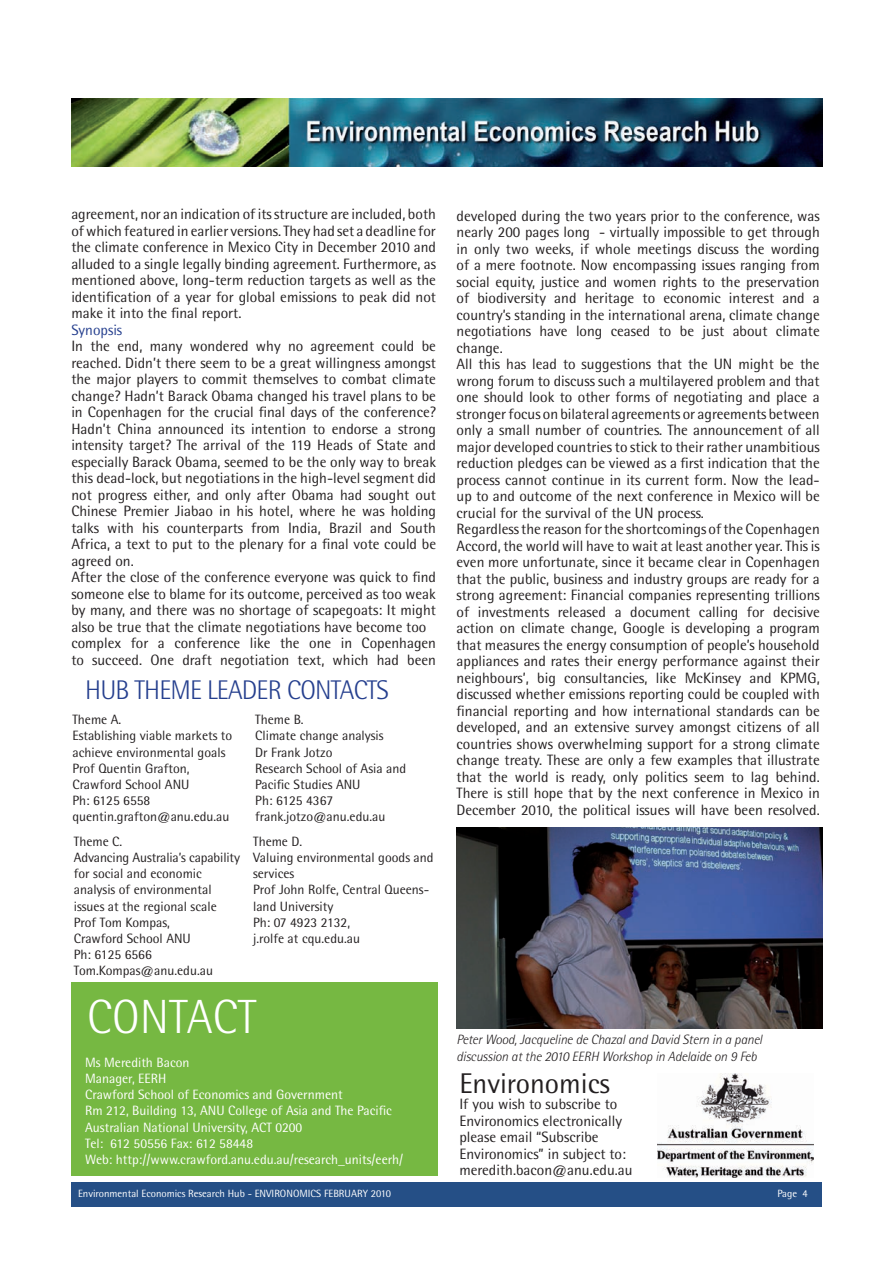
<style>
.page{position:relative;width:893px;height:1263px;background:#fff}
.page>*{position:absolute;margin:0;border:0;box-sizing:border-box;transform-origin:0 0}
.t1{font:300 48px "Rotis Semi Sans";color:#fff}
.t2{font:28.5px "Rotis Semi Sans";color:#231f20}
.t3{font:300 27px "Rotis Semi Sans";letter-spacing:-.03em;color:#253f8e}
.t4{font:15px/16.5px "Rotis Semi Sans";color:#231f20}
.t5{font:15px "Rotis Semi Sans";color:#253f8e}
.t6{font:13.5px/16.2px "Rotis Semi Sans";color:#231f20}
.t7{font:13.5px/16.2px "Rotis Semi Sans";color:#fff}
.t8{font:italic 300 13.5px/16.5px "Rotis Semi Sans";letter-spacing:-.01em;color:#231f20}
.t9{font:10.5px "Rotis Semi Sans";color:#fff}
.s1{font-weight:800;font-size:13.5px}
</style>
<div class="page">
<div style="left:71px;top:983px;width:366px;height:193px;background:#76b842"></div>
<img style="left:657px;top:1074px;width:156px;height:103px">
<div style="left:71px;top:1182px;width:751px;height:25px;background:#254f86"></div>
<img style="left:71px;top:98px;width:751px;height:69px">
<img style="left:457px;top:828px;width:365px;height:200px">
<p class="t4" style="left:71px;top:206px;width:366px;text-align:justify">agreement, nor an indication of its structure are included, both of which featured in earlier versions. They had set a deadline for the climate conference in Mexico City in December 2010 and alluded to a single legally binding agreement. Furthermore, as mentioned above, long-term reduction targets as well as the identification of a year for global emissions to peak did not make it into the final report.</p>
<p class="t5" style="left:71px;top:321px;width:52px">Synopsis</p>
<p class="t4" style="left:71px;top:338px;width:366px">In the end, many wondered why no agreement could be reached. Didn’t there seem to be a great willingness amongst the major players to commit themselves to combat climate change? Hadn’t Barack Obama changed his travel plans to be in Copenhagen for the crucial final days of the conference?<br>Hadn’t China announced its intention to endorse a strong intensity target? The arrival of the 119 Heads of State and especially Barack Obama, seemed to be the only way to break this dead-lock, but negotiations in the high-level segment did not progress either, and only after Obama had sought out Chinese Premier Jiabao in his hotel, where he was holding talks with his counterparts from India, Brazil and South Africa, a text to put to the plenary for a final vote could be agreed on.<br>After the close of the conference everyone was quick to find someone else to blame for its outcome, perceived as too weak by many, and there was no shortage of scapegoats: It might also be true that the climate negotiations have become too complex for a conference like the one in Copenhagen to succeed. One draft negotiation text, which had been</p>
<h3 class="t3" style="left:85px;top:675px;width:305px">HUB THEME LEADER CONTACTS</h3>
<p class="t6" style="left:72px;top:711px;width:161px">Theme A.<br>Establishing viable markets to achieve environmental goals<br>Prof Quentin Grafton,<br>Crawford School ANU<br>Ph: 6125 6558 quentin.grafton@anu.edu.au</p>
<p class="t6" style="left:255px;top:711px;width:152px">Theme B.<br>Climate change analysis<br>Dr Frank Jotzo<br>Research School of Asia and<br>Pacific Studies ANU<br>Ph: 6125 4367 frank.jotzo@anu.edu.au</p>
<p class="t6" style="left:74px;top:833px;width:168px">Theme C.<br>Advancing Australia’s capability for social and economic analysis of environmental issues at the regional scale<br>Prof Tom Kompas,<br>Crawford School ANU<br>Ph: 6125 6566<br>Tom.Kompas@anu.edu.au</p>
<p class="t6" style="left:253px;top:833px;width:182px">Theme D.<br>Valuing environmental goods and services<br>Prof John Rolfe, Central Queens&shy;land University<br>Ph: 07 4923 2132,<br>j.rolfe at cqu.edu.au</p>
<h1 class="t1" style="left:87px;top:990px;width:171px">CONTACT</h1>
<p class="t7" style="left:85px;top:1054px;width:320px">Ms Meredith Bacon<br>Manager, EERH<br>Crawford School of Economics and Government<br>Rm 212, Building 13, ANU College of Asia and The Pacific Australian National University, ACT 0200<br>Tel: 612 50556 Fax: 612 58448<br>Web: http://www.crawford.anu.edu.au/research_units/eerh/</p>
<p class="t4" style="left:457px;top:207px;width:365px">developed during the two years prior to the conference, was nearly 200 pages long - virtually impossible to get through in only two weeks, if whole meetings discuss the wording of a mere footnote. Now encompassing issues ranging from social equity, justice and women rights to the preservation of biodiversity and heritage to economic interest and a country’s standing in the international arena, climate change negotiations have long ceased to be just about climate change.<br>All this has lead to suggestions that the UN might be the wrong forum to discuss such a multilayered problem and that one should look to other forms of negotiating and place a stronger focus on bilateral agreements or agreements between only a small number of countries. The announcement of all major developed countries to stick to their rather unambitious reduction pledges can be viewed as a first indication that the process cannot continue in its current form. Now the lead&shy;up to and outcome of the next conference in Mexico will be crucial for the survival of the UN process.<br>Regardless the reason for the shortcomings of the Copenhagen Accord, the world will have to wait at least another year. This is even more unfortunate, since it became clear in Copenhagen that the public, business and industry groups are ready for a strong agreement: Financial companies representing trillions of investments released a document calling for decisive action on climate change, Google is developing a program that measures the energy consumption of people’s household appliances and rates their energy performance against their neighbours’, big consultancies, like McKinsey and KPMG, discussed whether emissions reporting could be coupled with financial reporting and how international standards can be developed, and an extensive survey amongst citizens of all countries shows overwhelming support for a strong climate change treaty. These are only a few examples that illustrate that the world is ready, only politics seem to lag behind.<br>There is still hope that by the next conference in Mexico in December 2010, the political issues will have been resolved.</p>
<p class="t8" style="left:457px;top:1031px;width:307px">Peter Wood, Jacqueline de Chazal and David Stern in a panel discussion at the 2010 EERH Workshop in Adelaide on 9 Feb</p>
<h2 class="t2" style="left:459px;top:1066px;width:152px">Environomics</h2>
<p class="t4" style="left:459px;top:1096px;width:175px">If you wish to subscribe to<br>Environomics electronically please email “Subscribe<br>Environomics” in subject to: meredith.bacon@anu.edu.au</p>
<p class="t9" style="left:78px;top:1187px;width:314px">Environmental Economics Research Hub - ENVIRONOMICS FEBRUARY 2010</p>
<p class="t9" style="left:777px;top:1187px;width:32px">Page 4</p>
<p class="t9" style="left:77px;top:1189px;width:310px">Environmental Economics Research Hub - ENVIRONOMICS OCTOBER 2008</p>
<p class="t9" style="left:788px;top:1190px;width:31px">Page <span class="s1">4</span></p>
</div>
